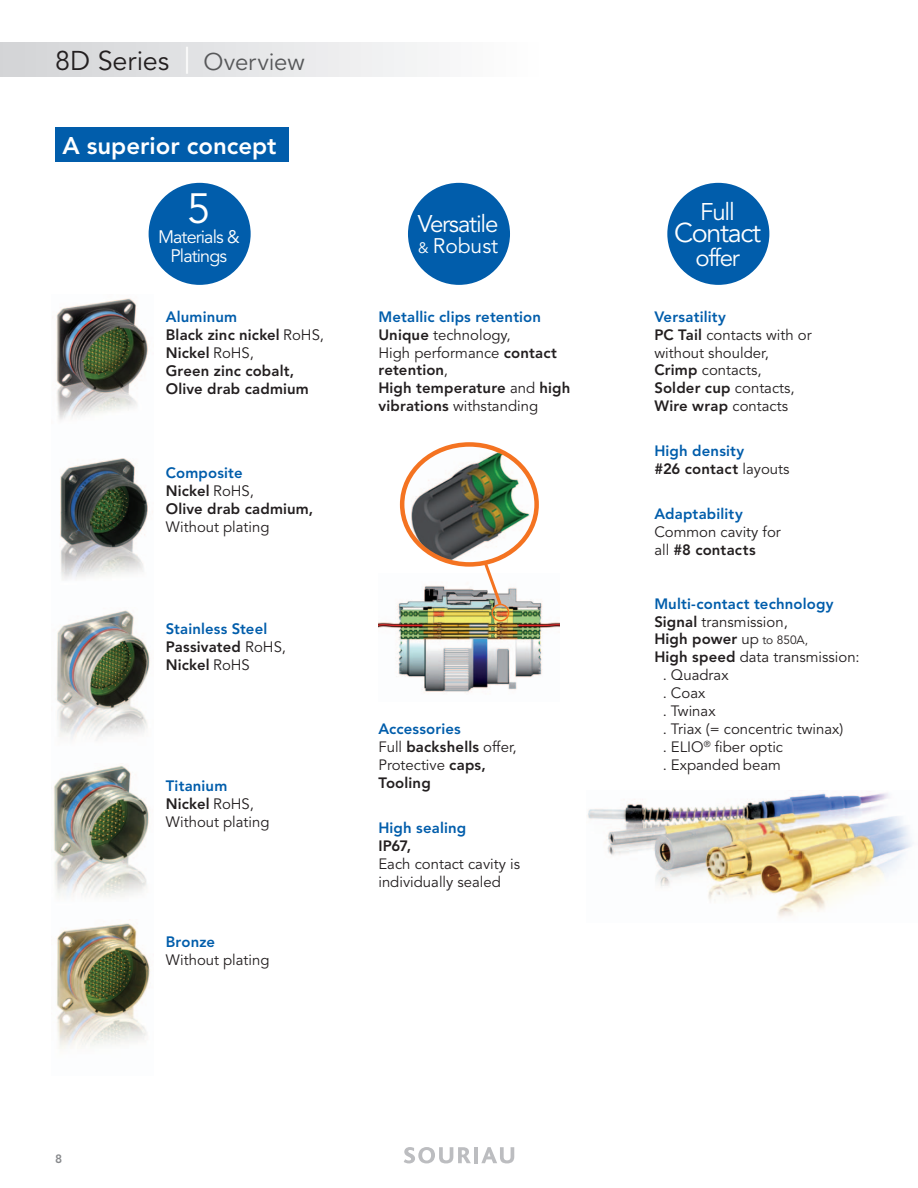
<style>
.page{position:relative;width:918px;height:1188px;background:#fff}
.page>*{position:absolute;margin:0;border:0;box-sizing:border-box;transform-origin:0 0}
.t1{font:42px "Avenir LT Std";color:#fff}
.t2{font:27px "Avenir LT Std";letter-spacing:-.005em;color:#231f20}
.t3{font:27px "Avenir LT Std";letter-spacing:-.05em;color:#fff}
.t4{font:24px "Avenir LT Std";letter-spacing:-.05em;color:#fff}
.t5{font:800 24px "Avenir LT Std";color:#fff}
.t6{font:21px "Avenir LT Std";color:#fff}
.t7{font:18px/19.5px "Avenir LT Std";letter-spacing:-.05em;color:#fff;text-align:center}
.t8{font:15px/18px "Avenir LT Std";color:#231f20}
.t9{font:800 15px/18px "Avenir LT Std";letter-spacing:.01em;color:#231f20}
.t10{font:800 15px/18px "Avenir LT Std";letter-spacing:.01em;color:#015dab}
.t11{font:800 12px "Avenir LT Std";color:#87898c}
.s1{color:#fff}
.s2{font-size:24px;color:#57585a}
.s3{color:#015dab}
.s4{font-weight:400}
.s5{font-weight:800;color:#015dab}
.s6{font-weight:800}
.s7{font-size:15px}
.s8{color:#231f20}
.s9{font-weight:400;color:#231f20}
.s10{font-weight:400;font-size:12px}
</style>
<div class="page">
<div style="left:0;top:43px;width:544px;height:34px;background:linear-gradient(to right,#d2d3d6,#fefefe)"></div>
<svg style="left:404px;top:1147px;width:67px;height:16px"></svg>
<hr style="left:474px;top:1147px;width:4px;height:16px;background:#bcbdc0">
<svg style="left:481px;top:1147px;width:33px;height:16px"></svg>
<div style="left:55px;top:128px;width:234px;height:34px;background:#015dab"></div>
<div style="left:149px;top:183px;width:102px;height:102px;background:#015dab;border-radius:50%"></div>
<div style="left:667px;top:183px;width:102px;height:102px;background:#015dab;border-radius:50%"></div>
<div style="left:408px;top:183px;width:102px;height:102px;background:#015dab;border-radius:50%"></div>
<img style="left:53px;top:298px;width:97px;height:751px">
<img style="left:378px;top:585px;width:182px;height:108px">
<div style="left:492px;top:604px;width:17px;height:18px;border:2px solid #f47321;border-radius:50%"></div>
<img style="left:402px;top:444px;width:135px;height:120px">
<div style="left:400px;top:442px;width:139px;height:125px;border:5px solid #f47321;border-radius:50%"></div>
<svg style="left:481px;top:558px;width:23px;height:50px"></svg>
<img style="left:587px;top:793px;width:326px;height:124px">
<h2 class="t2" style="left:55px;top:49px;width:251px">8D Series <span class="s1">|</span> <span class="s2">Overview</span></h2>
<h3 class="t5" style="left:62px;top:135px;width:216px">A superior concept</h3>
<h1 class="t1" style="left:187px;top:191px;width:25px">5</h1>
<p class="t7" style="left:158px;top:229px;width:83px">Materials &amp;<br>Platings</p>
<p class="t9" style="left:166px;top:309px;width:160px"><span class="s3">Aluminum<br></span>Black zinc nickel <span class="s4">RoHS,<br></span>Nickel <span class="s4">RoHS,<br></span>Green zinc cobalt,<br>Olive drab cadmium</p>
<p class="t9" style="left:166px;top:465px;width:149px"><span class="s3">Composite<br></span>Nickel <span class="s4">RoHS,<br></span>Olive drab cadmium,</p>
<p class="t8" style="left:166px;top:519px;width:105px">Without plating</p>
<p class="t9" style="left:166px;top:621px;width:122px"><span class="s3">Stainless Steel<br></span>Passivated <span class="s4">RoHS,<br></span>Nickel <span class="s4">RoHS</span></p>
<p class="t8" style="left:166px;top:777px;width:105px"><span class="s5">Titanium<br></span><span class="s6">Nickel</span> RoHS,<br>Without plating</p>
<p class="t10" style="left:166px;top:934px;width:51px">Bronze</p>
<p class="t8" style="left:166px;top:952px;width:105px">Without plating</p>
<h3 class="t4" style="left:418px;top:214px;width:82px">Versatile</h3>
<h3 class="t6" style="left:418px;top:237px;width:82px"><span class="s7">&amp;</span> Robust</h3>
<p class="t9" style="left:378px;top:309px;width:193px"><span class="s3">Metallic clips retention<br></span>Unique <span class="s4">technology,<br>High performance</span> contact retention<span class="s4">,<br></span>High temperature <span class="s4">and</span> high vibrations <span class="s4">withstanding</span></p>
<p class="t9" style="left:378px;top:721px;width:140px"><span class="s3">Accessories<br></span><span class="s4">Full</span> backshells <span class="s4">offer,<br>Protective</span> caps,<br>Tooling</p>
<p class="t10" style="left:378px;top:820px;width:89px">High sealing</p>
<p class="t9" style="left:378px;top:838px;width:34px">IP67,</p>
<p class="t8" style="left:378px;top:856px;width:143px">Each contact cavity is individually sealed</p>
<p class="t11" style="left:55px;top:1154px;width:9px">8</p>
<h3 class="t4" style="left:700px;top:201px;width:36px">Full</h3>
<h2 class="t3" style="left:674px;top:221px;width:88px">Contact</h2>
<h3 class="t4" style="left:695px;top:248px;width:46px">offer</h3>
<p class="t8" style="left:654px;top:309px;width:159px"><span class="s5">Versatility<br></span><span class="s6">PC Tail</span> contacts with or without shoulder,<br><span class="s6">Crimp</span> contacts,<br><span class="s6">Solder cup</span> contacts,<br><span class="s6">Wire wrap</span> contacts</p>
<p class="t10" style="left:654px;top:443px;width:137px">High density<br><span class="s8">#26 contact</span> <span class="s9">layouts</span></p>
<p class="t10" style="left:654px;top:506px;width:90px">Adaptability</p>
<p class="t8" style="left:654px;top:524px;width:128px">Common cavity for all <span class="s6">#8 contacts</span></p>
<p class="t10" style="left:654px;top:596px;width:181px">Multi-contact technology</p>
<p class="t8" style="left:654px;top:614px;width:135px"><span class="s6">Signal</span> transmission,</p>
<p class="t9" style="left:654px;top:631px;width:155px">High power <span class="s4">up</span> <span class="s10">to 850A,</span></p>
<p class="t8" style="left:654px;top:650px;width:207px"><span class="s6">High speed</span> data transmission:</p>
<p class="t8" style="left:663px;top:668px;width:67px">. Quadrax</p>
<p class="t8" style="left:663px;top:686px;width:44px">. Coax</p>
<p class="t8" style="left:663px;top:704px;width:54px">. Twinax</p>
<p class="t8" style="left:663px;top:722px;width:182px">. Triax (= concentric twinax)</p>
<p class="t8" style="left:663px;top:739px;width:122px">. ELIO<sup>®</sup> fiber optic</p>
<p class="t8" style="left:663px;top:757px;width:120px">. Expanded beam</p>
</div>
